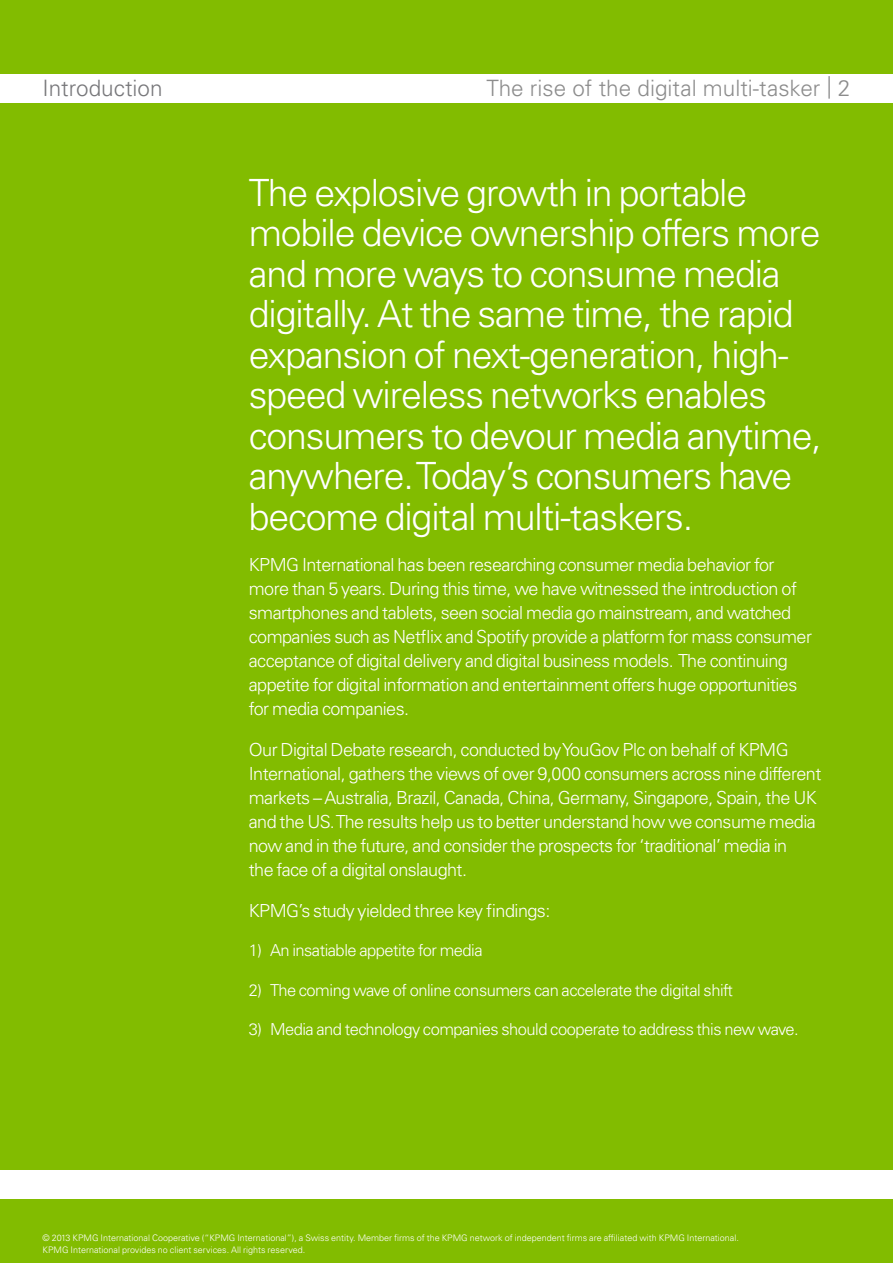
<style>
.page{position:relative;width:893px;height:1263px;background:#82bc00}
.page>*{position:absolute;margin:0;border:0;box-sizing:border-box;transform-origin:0 0}
.t1{font:300 37.5px/40.5px "Univers LT Std";letter-spacing:-.03em;color:#fff}
.t2{font:300 22.5px "Univers LT Std";color:#8c8c8c}
.t3{font:300 22.5px "Univers LT Std";color:#77777a}
.t4{font:300 18px/24px "Univers LT Std";letter-spacing:-.03em;color:#fff}
.t5{font:300 16.5px "Univers LT Std";letter-spacing:-.03em;color:#fff}
.t6{font:300 9px/12px "Univers LT Std";color:#fff}
</style>
<div class="page">
<div style="left:0;top:74px;width:893px;height:28px;background:#fff"></div>
<div style="left:0;top:1170px;width:893px;height:29px;background:#fff"></div>
<p class="t3" style="left:43px;top:75px;width:122px">Introduction</p>
<p class="t2" style="left:487px;top:75px;width:365px">The rise of the digital multi-tasker | 2</p>
<p class="t1" style="left:249px;top:172px;width:575px">The explosive growth in portable mobile device ownership offers more and more ways to consume media digitally. At the same time, the rapid expansion of next-generation, high&shy;speed wireless networks enables consumers to devour media anytime, anywhere. Today’s consumers have become digital multi-taskers.</p>
<p class="t4" style="left:249px;top:552px;width:565px">KPMG International has been researching consumer media behavior for more than 5 years. During this time, we have witnessed the introduction of smartphones and tablets, seen social media go mainstream, and watched companies such as Netflix and Spotify provide a platform for mass consumer acceptance of digital delivery and digital business models. The continuing appetite for digital information and entertainment offers huge opportunities for media companies.</p>
<p class="t4" style="left:249px;top:737px;width:574px">Our Digital Debate research, conducted by YouGov Plc on behalf of KPMG International, gathers the views of over 9,000 consumers across nine different markets – Australia, Brazil, Canada, China, Germany, Singapore, Spain, the UK and the US. The results help us to better understand how we consume media now and in the future, and consider the prospects for ‘traditional’ media in<br>the face of a digital onslaught.</p>
<p class="t4" style="left:249px;top:898px;width:303px">KPMG’s study yielded three key findings:</p>
<p class="t5" style="left:249px;top:940px;width:235px">1) An insatiable appetite for media</p>
<p class="t5" style="left:249px;top:980px;width:486px">2) The coming wave of online consumers can accelerate the digital shift</p>
<p class="t5" style="left:249px;top:1019px;width:552px">3) Media and technology companies should cooperate to address this new wave.</p>
<p class="t6" style="left:43px;top:1232px;width:698px">© 2013 KPMG International Cooperative (“KPMG International”), a Swiss entity. Member firms of the KPMG network of independent firms are affiliated with KPMG International.<br>KPMG International provides no client services. All rights reserved.</p>
</div>
